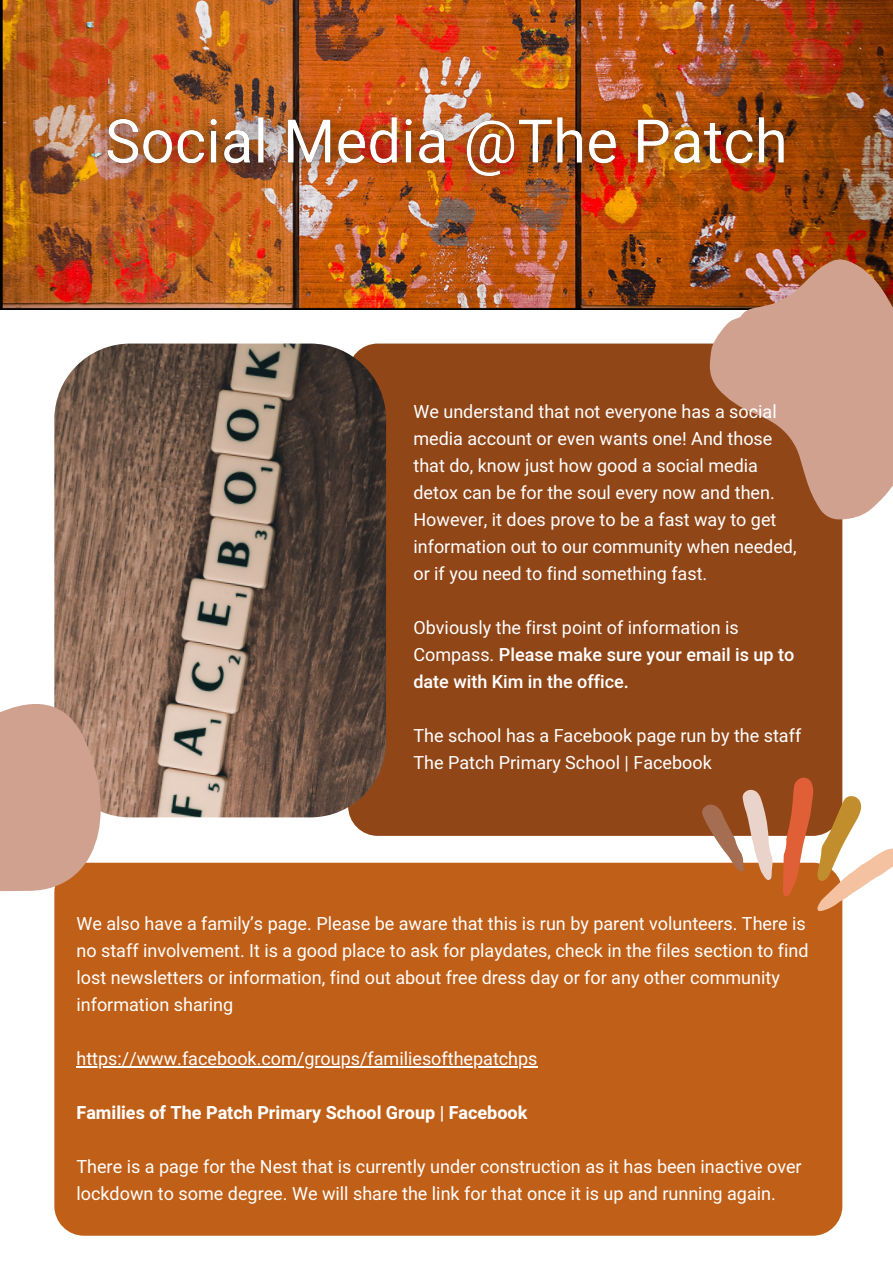
<style>
.page{position:relative;width:893px;height:1264px;background:#fff}
.page>*{position:absolute;margin:0;border:0;box-sizing:border-box;transform-origin:0 0}
.t1{font:18px/27px "Heebo";color:#fff}
.t2{font:500 18px/27px "Heebo";color:#fff}
.t3{font:700 18px "Heebo";color:#fff}
.s1{font-weight:400}
</style>
<div class="page">
<img style="left:0;top:0;width:892px;height:310px">
<div style="left:348px;top:343px;width:494px;height:492px;background:#914617;border-radius:30px"></div>
<img style="left:54px;top:343px;width:332px;height:474px;border-radius:76px">
<div style="left:54px;top:862px;width:788px;height:373px;background:#c05f17;border-radius:30px"></div>
<svg style="left:687px;top:774px;width:205px;height:155px"></svg>
<svg style="left:668px;top:225px;width:224px;height:359px"></svg>
<svg style="left:0;top:663px;width:118px;height:234px"></svg>
<img style="left:81px;top:93px;width:730px;height:111px">
<hr style="left:76px;top:1066px;width:462px;height:1px;background:#fff">
<p class="t1" style="left:413px;top:398px;width:384px">We understand that not everyone has a social media account or even wants one! And those that do, know just how good a social media detox can be for the soul every now and then.<br>However, it does prove to be a fast way to get information out to our community when needed, or if you need to find something fast.</p>
<p class="t2" style="left:413px;top:614px;width:382px"><span class="s1">Obviously the first point of information is<br>Compass.</span> Please make sure your email is up to date with Kim in the office.</p>
<p class="t1" style="left:413px;top:722px;width:389px">The school has a Facebook page run by the staff</p>
<p class="t1" style="left:413px;top:749px;width:300px">The Patch Primary School | Facebook</p>
<p class="t1" style="left:76px;top:910px;width:733px">We also have a family’s page. Please be aware that this is run by parent volunteers. There is no staff involvement. It is a good place to ask for playdates, check in the files section to find lost newsletters or information, find out about free dress day or for any other community information sharing</p>
<p class="t1" style="left:76px;top:1045px;width:462px">https://www.facebook.com/groups/familiesofthepatchps</p>
<p class="t3" style="left:76px;top:1100px;width:452px">Families of The Patch Primary School Group | Facebook</p>
<p class="t1" style="left:76px;top:1153px;width:726px">There is a page for the Nest that is currently under construction as it has been inactive over lockdown to some degree. We will share the link for that once it is up and running again.</p>
</div>
